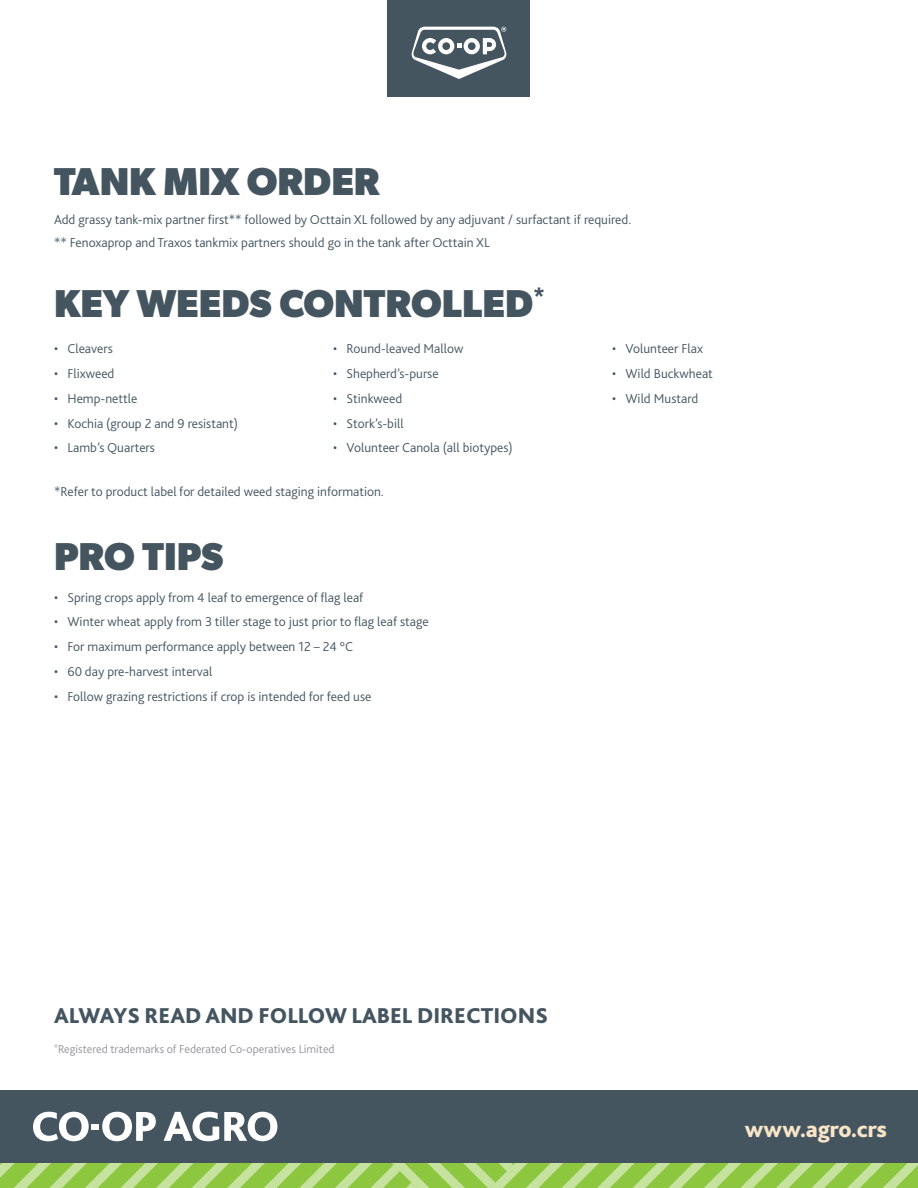
<style>
.page{position:relative;width:918px;height:1188px;background:#fff}
.page>*{position:absolute;margin:0;border:0;box-sizing:border-box;transform-origin:0 0}
.t1{font:700 39px "Gibson";color:#455560}
.t2{font:800 23.55px "Bliss 2";letter-spacing:-.01em;color:#f8e5c8}
.t3{font:800 22.5px "Bliss 2";color:#455560}
.t4{font:300 13.5px/23px "Bliss 2";color:#455560}
.t5{font:300 12px "Bliss 2";color:#939598}
</style>
<div class="page">
<svg style="left:0;top:1163px;width:918px;height:25px;background:#a1d061"></svg>
<div style="left:0;top:1088px;width:918px;height:75px;background:#455560"></div>
<hr style="left:0;top:1086px;width:918px;height:3px;background:#fff">
<svg style="left:33px;top:1112px;width:123px;height:29px"></svg>
<svg style="left:164px;top:1112px;width:113px;height:29px"></svg>
<div style="left:388px;top:0;width:142px;height:97px;background:#455560"></div>
<svg style="left:411px;top:27px;width:96px;height:52px"></svg>
<h1 class="t1" style="left:54px;top:158px;width:327px">TANK MIX ORDER</h1>
<p class="t4" style="left:54px;top:208px;width:579px">Add grassy tank-mix partner first** followed by Octtain XL followed by any adjuvant / surfactant if required. ** Fenoxaprop and Traxos tankmix partners should go in the tank after Octtain XL</p>
<h1 class="t1" style="left:54px;top:281px;width:493px">KEY WEEDS CONTROLLED<sup>*</sup></h1>
<p class="t4" style="left:54px;top:337px;width:60px">• Cleavers</p>
<p class="t4" style="left:54px;top:362px;width:62px">• Flixweed</p>
<p class="t4" style="left:54px;top:387px;width:85px">• Hemp-nettle</p>
<p class="t4" style="left:54px;top:412px;width:186px">• Kochia (group 2 and 9 resistant)</p>
<p class="t4" style="left:54px;top:436px;width:103px">• Lamb’s Quarters</p>
<p class="t4" style="left:333px;top:337px;width:132px">• Round-leaved Mallow</p>
<p class="t4" style="left:333px;top:362px;width:107px">• Shepherd’s-purse</p>
<p class="t4" style="left:333px;top:387px;width:71px">• Stinkweed</p>
<p class="t4" style="left:333px;top:412px;width:72px">• Stork’s-bill</p>
<p class="t4" style="left:333px;top:436px;width:181px">• Volunteer Canola (all biotypes)</p>
<p class="t4" style="left:54px;top:480px;width:331px">*Refer to product label for detailed weed staging information.</p>
<h1 class="t1" style="left:54px;top:533px;width:171px">PRO TIPS</h1>
<p class="t4" style="left:54px;top:586px;width:311px">• Spring crops apply from 4 leaf to emergence of flag leaf</p>
<p class="t4" style="left:54px;top:610px;width:376px">• Winter wheat apply from 3 tiller stage to just prior to flag leaf stage</p>
<p class="t4" style="left:54px;top:635px;width:301px">• For maximum performance apply between 12 – 24 °C</p>
<p class="t4" style="left:54px;top:660px;width:160px">• 60 day pre-harvest interval</p>
<p class="t4" style="left:54px;top:685px;width:319px">• Follow grazing restrictions if crop is intended for feed use</p>
<p class="t4" style="left:612px;top:337px;width:93px">• Volunteer Flax</p>
<p class="t4" style="left:612px;top:362px;width:102px">• Wild Buckwheat</p>
<p class="t4" style="left:612px;top:387px;width:88px">• Wild Mustard</p>
<h3 class="t3" style="left:54px;top:1002px;width:496px">ALWAYS READ AND FOLLOW LABEL DIRECTIONS</h3>
<p class="t5" style="left:54px;top:1041px;width:282px"><sup>®</sup>Registered trademarks of Federated Co-operatives Limited</p>
<h2 class="t2" style="left:745px;top:1114px;width:144px">www.agro.crs</h2>
</div>
